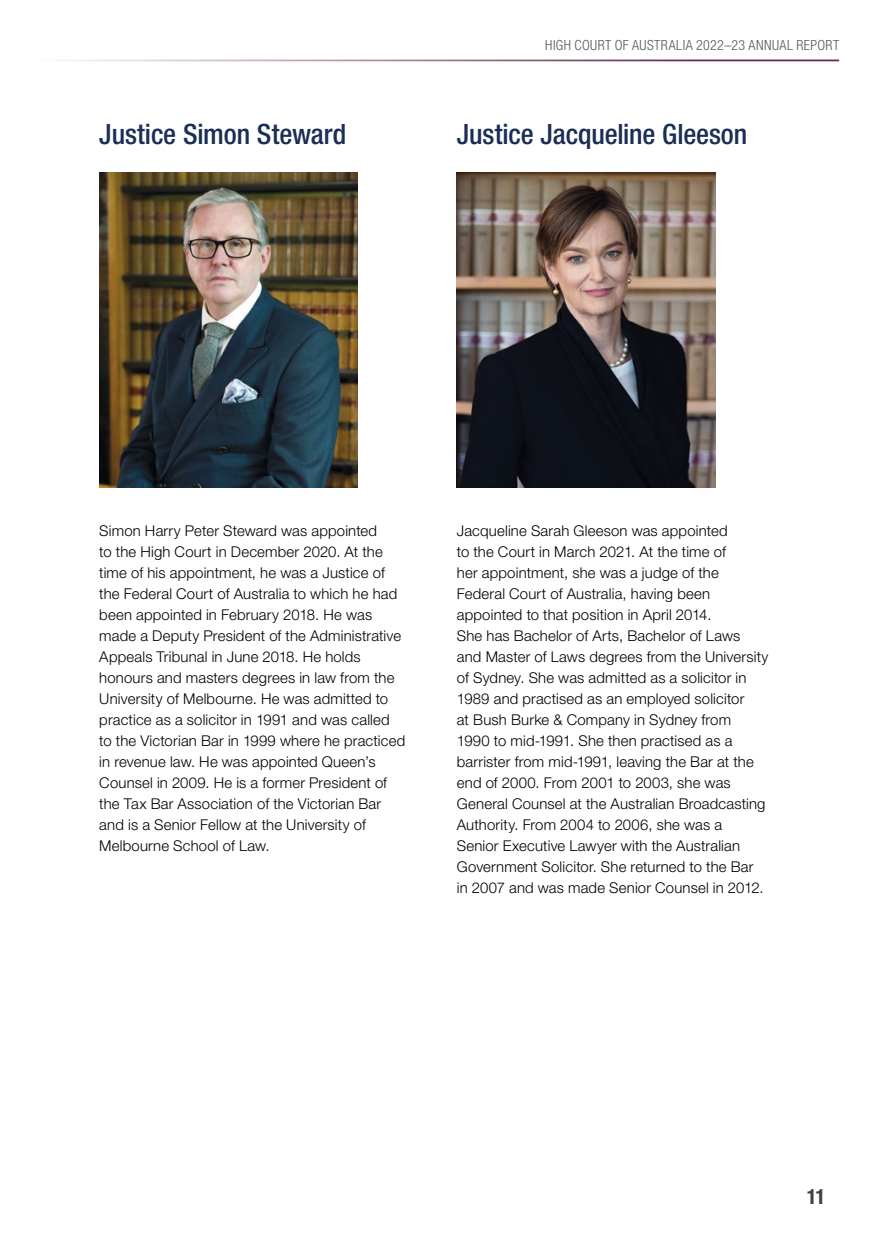
<style>
.page{position:relative;width:874px;height:1241px;background:#fff}
.page>*{position:absolute;margin:0;border:0;box-sizing:border-box;transform-origin:0 0}
.t1{font:500 condensed 28px "Helvetica Neue LT Std";letter-spacing:-.005em;color:#1b2e56}
.t2{font:700 condensed 21px "Helvetica Neue LT Std";color:#414042}
.t3{font:300 14.88px/21px "Helvetica Neue LT Std";letter-spacing:.015em;color:#000}
.t4{font:300 condensed 14px "Helvetica Neue LT Std";letter-spacing:.03em;color:#58595b}
</style>
<div class="page">
<hr style="left:35px;top:60px;width:803px;height:1px;background:#652750">
<img style="left:99px;top:173px;width:258px;height:315px">
<img style="left:456px;top:173px;width:258px;height:315px">
<h1 class="t1" style="left:99px;top:117px;width:248px">Justice Simon Steward</h1>
<p class="t4" style="left:545px;top:37px;width:295px">HIGH COURT OF AUSTRALIA 2022–23 ANNUAL REPORT</p>
<h1 class="t1" style="left:456px;top:117px;width:292px">Justice Jacqueline Gleeson</h1>
<p class="t3" style="left:99px;top:520px;width:307px">Simon Harry Peter Steward was appointed<br>to the High Court in December 2020. At the time of his appointment, he was a Justice of the Federal Court of Australia to which he had been appointed in February 2018. He was made a Deputy President of the Administrative Appeals Tribunal in June 2018. He holds honours and masters degrees in law from the University of Melbourne. He was admitted to practice as a solicitor in 1991 and was called to the Victorian Bar in 1999 where he practiced in revenue law. He was appointed Queen’s Counsel in 2009. He is a former President of the Tax Bar Association of the Victorian Bar and is a Senior Fellow at the University of Melbourne School of Law.</p>
<p class="t3" style="left:456px;top:520px;width:313px">Jacqueline Sarah Gleeson was appointed<br>to the Court in March 2021. At the time of<br>her appointment, she was a judge of the Federal Court of Australia, having been appointed to that position in April 2014.<br>She has Bachelor of Arts, Bachelor of Laws and Master of Laws degrees from the University of Sydney. She was admitted as a solicitor in 1989 and practised as an employed solicitor<br>at Bush Burke &amp; Company in Sydney from<br>1990 to mid‑1991. She then practised as a barrister from mid-1991, leaving the Bar at the end of 2000. From 2001 to 2003, she was General Counsel at the Australian Broadcasting Authority. From 2004 to 2006, she was a<br>Senior Executive Lawyer with the Australian Government Solicitor. She returned to the Bar<br>in 2007 and was made Senior Counsel in 2012.</p>
<h2 class="t2" style="left:806px;top:1183px;width:20px">11</h2>
</div>
